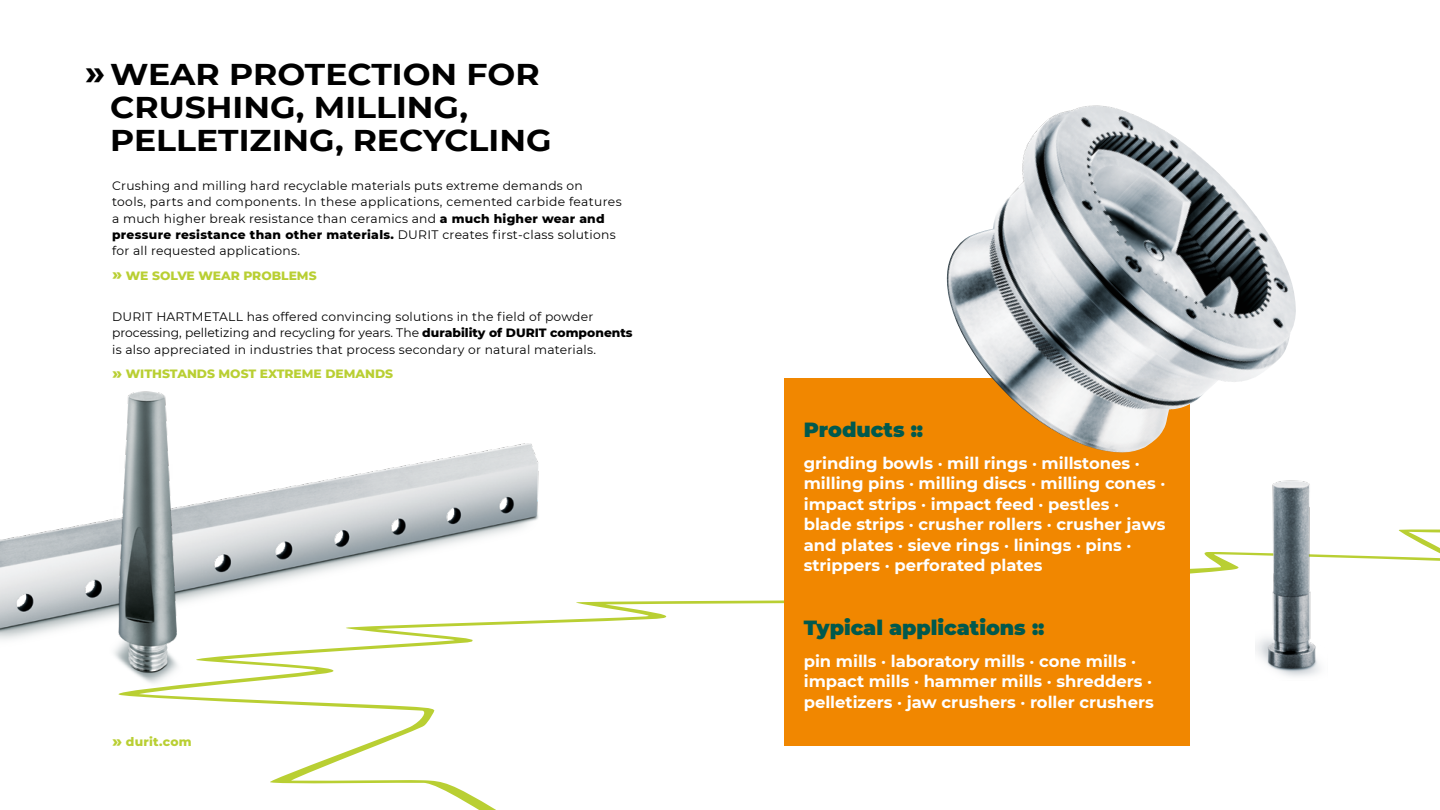
<style>
.page{position:relative;width:1440px;height:810px;background:#fff}
.page>*{position:absolute;margin:0;border:0;box-sizing:border-box;transform-origin:0 0}
.t1{font:700 30px/32.8px "Montserrat";color:#000;scale:1.1 1}
.t2{font:900 20.48px "Montserrat";color:#00594d}
.t3{font:700 16.35px/20.5px "Montserrat";color:#fff}
.t4{font:12.3px/16.4px "Montserrat";letter-spacing:.02em;color:#000}
.t5{font:800 12.3px "Montserrat";color:#b9cf33}
.t6{font:800 12.3px "Montserrat";letter-spacing:.02em;color:#b9cf33}
.s1{font-size:35.47px}
.s2{font-weight:800}
.s3{font-size:16.35px}
</style>
<div class="page">
<svg style="left:119px;top:529px;width:1321px;height:281px"></svg>
<img style="left:0;top:460px;width:552px;height:205px">
<img style="left:0;top:443px;width:537px;height:185px">
<img style="left:101px;top:391px;width:97px;height:303px">
<img style="left:119px;top:392px;width:58px;height:279px">
<img style="left:1256px;top:480px;width:72px;height:210px">
<div style="left:784px;top:379px;width:406px;height:367px;background:#f18700"></div>
<img style="left:946px;top:105px;width:350px;height:348px">
<h1 class="t1" style="left:110px;top:57px;width:403px;text-indent:-25px"><span class="s1">»</span> WEAR PROTECTION FOR<br>CRUSHING, MILLING,<br>PELLETIZING, RECYCLING</h1>
<p class="t4" style="left:112px;top:177px;width:511px">Crushing and milling hard recyclable materials puts extreme demands on<br>tools, parts and components. In these applications, cemented carbide features a much higher break resistance than ceramics and <span class="s2">a much higher wear and pressure resistance than other materials.</span> DURIT creates first-class solutions for all requested applications.</p>
<p class="t5" style="left:112px;top:267px;width:206px"><span class="s3">»</span> WE SOLVE WEAR PROBLEMS</p>
<p class="t4" style="left:112px;top:308px;width:522px">DURIT HARTMETALL has offered convincing solutions in the field of powder processing, pelletizing and recycling for years. The <span class="s2">durability of DURIT components </span>is also appreciated in industries that process secondary or natural materials.</p>
<p class="t5" style="left:112px;top:365px;width:283px"><span class="s3">»</span> WITHSTANDS MOST EXTREME DEMANDS</p>
<p class="t6" style="left:112px;top:733px;width:81px"><span class="s3">»</span> durit.com</p>
<h2 class="t2" style="left:804px;top:414px;width:121px">Products ::</h2>
<p class="t3" style="left:804px;top:452px;width:363px">grinding bowls · mill rings · millstones · milling pins · milling discs · milling cones · impact strips · impact feed · pestles · blade strips · crusher rollers · crusher jaws and plates · sieve rings · linings · pins · strippers · perforated plates</p>
<h2 class="t2" style="left:804px;top:612px;width:242px">Typical applications ::</h2>
<h3 class="t3" style="left:804px;top:650px;width:351px">pin mills · laboratory mills · cone mills · impact mills · hammer mills · shredders · pelletizers · jaw crushers · roller crushers</h3>
</div>
